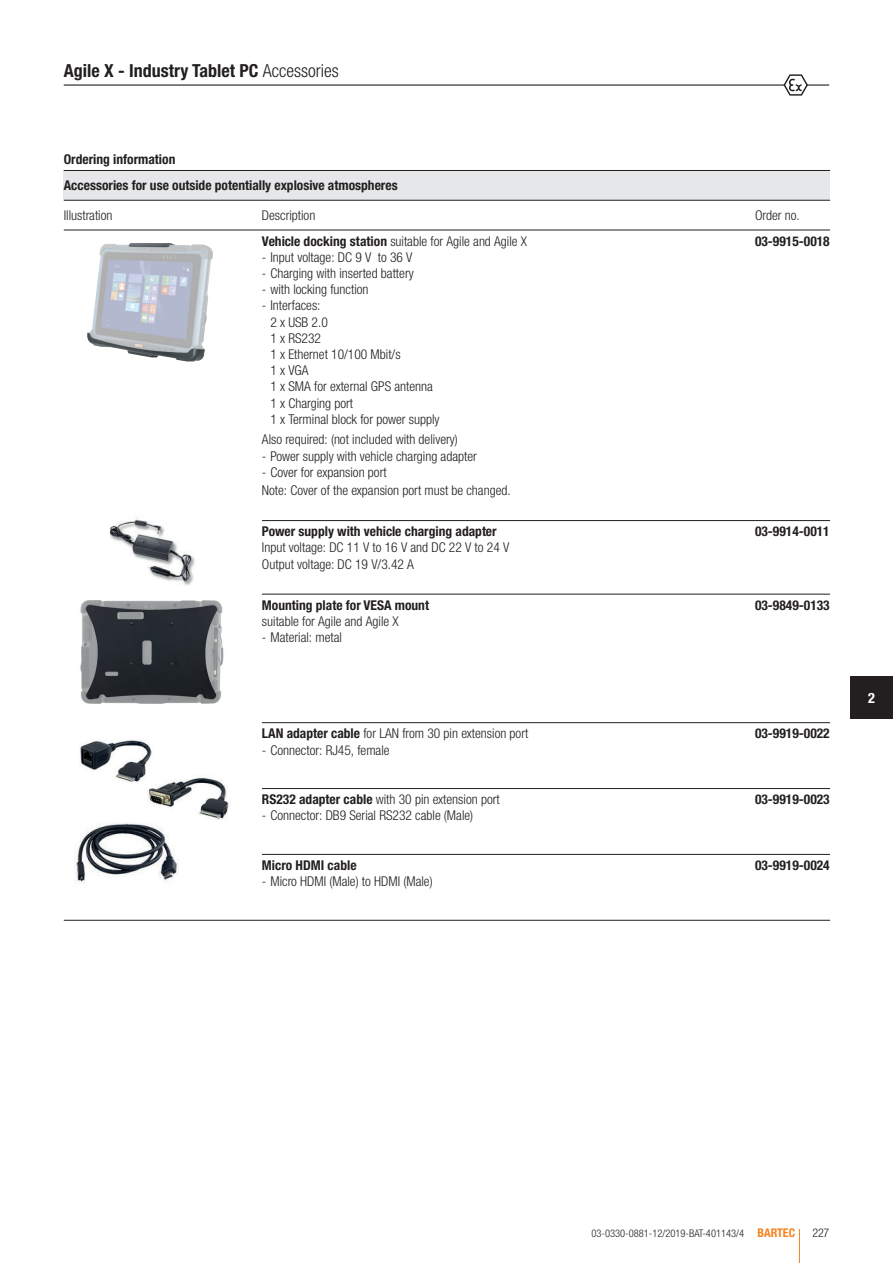
<style>
.page{position:relative;width:893px;height:1263px;background:#fff}
.page>*{position:absolute;margin:0;border:0;box-sizing:border-box;transform-origin:0 0}
.t1{font:700 condensed 18px "Helvetica Neue LTW1 G";color:#231f20}
.t2{font:700 condensed 14.25px "Helvetica Neue LTW1 G";color:#fff}
.t3{font:300 condensed 13.5px/16.2px "Helvetica Neue LTW1 G";color:#231f20}
.t4{font:700 condensed 13.5px/16.2px "Helvetica Neue LTW1 G";color:#231f20}
.t5{font:700 condensed 12px "Helvetica Neue LTW1 G";color:#f58220}
.t6{font:300 condensed 12px "Helvetica Neue LTW1 G";color:#231f20}
.t7{font:300 condensed 10.5px "Helvetica Neue LTW1 G";color:#231f20}
.s1{font-weight:300}
.s2{font-weight:700}
</style>
<div class="page">
<div style="left:64px;top:170px;width:766px;height:30px;background:#e6e7e9"></div>
<hr style="left:262px;top:520px;width:493px;height:1px;background:#231f20">
<hr style="left:755px;top:520px;width:75px;height:1px;background:#231f20">
<hr style="left:262px;top:594px;width:493px;height:1px;background:#231f20">
<hr style="left:755px;top:594px;width:75px;height:1px;background:#231f20">
<hr style="left:262px;top:722px;width:493px;height:1px;background:#231f20">
<hr style="left:755px;top:722px;width:75px;height:1px;background:#231f20">
<hr style="left:262px;top:788px;width:493px;height:1px;background:#231f20">
<hr style="left:755px;top:788px;width:75px;height:1px;background:#231f20">
<hr style="left:262px;top:854px;width:493px;height:1px;background:#231f20">
<hr style="left:755px;top:854px;width:75px;height:1px;background:#231f20">
<hr style="left:64px;top:920px;width:198px;height:1px;background:#231f20">
<hr style="left:262px;top:920px;width:493px;height:1px;background:#231f20">
<hr style="left:755px;top:920px;width:75px;height:1px;background:#231f20">
<hr style="left:64px;top:170px;width:198px;height:1px;background:#231f20">
<hr style="left:262px;top:170px;width:493px;height:1px;background:#231f20">
<hr style="left:755px;top:170px;width:75px;height:1px;background:#231f20">
<hr style="left:64px;top:200px;width:198px;height:1px;background:#231f20">
<hr style="left:262px;top:200px;width:493px;height:1px;background:#231f20">
<hr style="left:755px;top:200px;width:75px;height:1px;background:#231f20">
<hr style="left:262px;top:230px;width:493px;height:1px;background:#231f20">
<hr style="left:755px;top:230px;width:75px;height:1px;background:#231f20">
<hr style="left:64px;top:230px;width:198px;height:1px;background:#231f20">
<hr style="left:64px;top:84px;width:765px;height:2px;background:#231f20">
<svg style="left:783px;top:74px;width:25px;height:22px"></svg>
<hr style="left:799px;top:1229px;width:1px;height:34px;background:#f58220">
<div style="left:850px;top:676px;width:43px;height:43px;background:#231f20"></div>
<img style="left:87px;top:243px;width:126px;height:119px">
<img style="left:109px;top:519px;width:86px;height:66px">
<img style="left:80px;top:600px;width:144px;height:104px">
<img style="left:75px;top:823px;width:103px;height:60px">
<img style="left:80px;top:740px;width:72px;height:43px">
<img style="left:147px;top:772px;width:82px;height:48px">
<p class="t1" style="left:64px;top:59px;width:276px">Agile X - Industry Tablet PC <span class="s1">Accessories</span></p>
<p class="t4" style="left:64px;top:152px;width:113px">Ordering information</p>
<p class="t4" style="left:64px;top:177px;width:335px">Accessories for use outside potentially explosive atmospheres</p>
<p class="t3" style="left:64px;top:207px;width:50px">Illustration</p>
<p class="t3" style="left:262px;top:207px;width:55px">Description</p>
<p class="t3" style="left:755px;top:207px;width:46px">Order no.</p>
<p class="t3" style="left:262px;top:233px;width:267px"><span class="s2">Vehicle docking station</span> suitable for Agile and Agile X</p>
<p class="t3" style="left:262px;top:249px;width:152px">- Input voltage: DC 9 V to 36 V</p>
<p class="t3" style="left:262px;top:265px;width:153px">- Charging with inserted battery</p>
<p class="t3" style="left:262px;top:281px;width:108px">- with locking function</p>
<p class="t3" style="left:270px;top:298px;width:171px;text-indent:-9px">- Interfaces:<br>2 x USB 2.0<br>1 x RS232<br>1 x Ethernet 10/100 Mbit/s<br>1 x VGA<br>1 x SMA for external GPS antenna<br>1 x Charging port<br>1 x Terminal block for power supply</p>
<p class="t3" style="left:262px;top:432px;width:198px">Also required: (not included with delivery)</p>
<p class="t3" style="left:262px;top:448px;width:216px">- Power supply with vehicle charging adapter</p>
<p class="t3" style="left:262px;top:464px;width:126px">- Cover for expansion port</p>
<p class="t3" style="left:262px;top:482px;width:250px">Note: Cover of the expansion port must be changed.</p>
<p class="t4" style="left:755px;top:233px;width:76px">03-9915-0018</p>
<p class="t3" style="left:262px;top:523px;width:249px"><span class="s2">Power supply with vehicle charging adapter<br></span>Input voltage: DC 11 V to 16 V and DC 22 V to 24 V<br>Output voltage: DC 19 V/3.42 A</p>
<p class="t4" style="left:755px;top:523px;width:76px">03-9914-0011</p>
<p class="t4" style="left:262px;top:597px;width:169px">Mounting plate for VESA mount <span class="s1">suitable for Agile and Agile X</span></p>
<p class="t3" style="left:262px;top:629px;width:81px">- Material: metal</p>
<p class="t4" style="left:755px;top:597px;width:76px">03-9849-0133</p>
<p class="t3" style="left:262px;top:725px;width:268px"><span class="s2">LAN adapter cable</span> for LAN from 30 pin extension port</p>
<p class="t3" style="left:262px;top:742px;width:129px">- Connector: RJ45, female</p>
<p class="t4" style="left:755px;top:725px;width:76px">03-9919-0022</p>
<p class="t3" style="left:262px;top:791px;width:239px"><span class="s2">RS232 adapter cable</span> with 30 pin extension port</p>
<p class="t3" style="left:262px;top:808px;width:213px">- Connector: DB9 Serial RS232 cable (Male)</p>
<p class="t4" style="left:755px;top:791px;width:76px">03-9919-0023</p>
<p class="t4" style="left:262px;top:857px;width:96px">Micro HDMI cable</p>
<p class="t3" style="left:262px;top:873px;width:172px">- Micro HDMI (Male) to HDMI (Male)</p>
<p class="t4" style="left:755px;top:857px;width:76px">03-9919-0024</p>
<p class="t2" style="left:868px;top:689px;width:8px">2</p>
<p class="t7" style="left:591px;top:1227px;width:154px">03-0330-0881-12/2019-BAT-401143/4</p>
<p class="t5" style="left:757px;top:1226px;width:39px">BARTEC</p>
<p class="t6" style="left:813px;top:1226px;width:18px">227</p>
</div>
